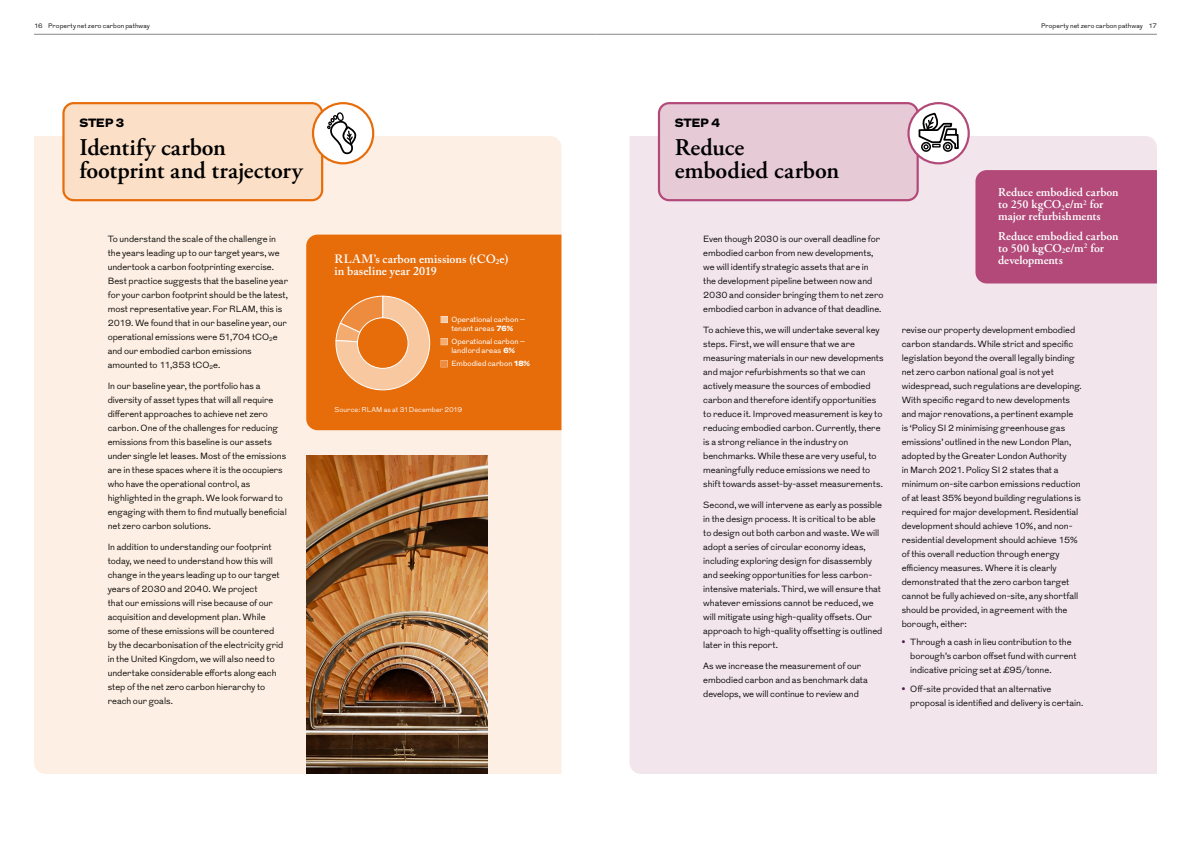
<style>
.page{position:relative;width:1191px;height:842px;background:#fff}
.page>*{position:absolute;margin:0;border:0;box-sizing:border-box;transform-origin:0 0}
.Other_Heads_Serif_10{font:600 24px/23px "Adobe Garamond Pro";letter-spacing:-.005em;color:#000}
.t1{font:600 12px/12px "Adobe Garamond Pro";color:#fff}
.Chart_Head_Bold_100K{font:600 12px/12px "Adobe Caslon Pro";letter-spacing:.005em;color:#fff}
.t2{font:900 12px "Grot";letter-spacing:-.005em;color:#000}
.Paper_Body_Light_100{font:300 9px/14px "Grot";letter-spacing:-.005em;color:#000}
.t3{font:7.5px/9px "Grot";letter-spacing:.01em;color:#fff}
.Footnote_Text_100K{font:300 7px "Grot";letter-spacing:.005em;color:#fff}
.t4{font:300 6.5px "Grot";letter-spacing:.015em;color:#000}
.s1{font-weight:900}
.s2{font-weight:700;color:#4a1c51}
</style>
<div class="page">
<div style="left:34px;top:136px;width:527px;height:638px;background:#fdefe3"></div>
<div style="left:629px;top:136px;width:528px;height:638px;background:#f2e5ec"></div>
<div style="left:306px;top:235px;width:255px;height:195px;background:#e76c0a"></div>
<img style="left:306px;top:456px;width:182px;height:318px">
<div style="left:975px;top:170px;width:182px;height:113px;background:#b24979"></div>
<svg style="left:335px;top:296px;width:41px;height:48px"></svg>
<svg style="left:336px;top:296px;width:94px;height:94px;background:#f6bf93"></svg>
<div style="left:357px;top:318px;width:51px;height:50px;background:#e76c0a;border-radius:50%"></div>
<div style="left:357px;top:317px;width:51px;height:52px;border:1px solid #fff;border-radius:50%"></div>
<svg style="left:440px;top:316px;width:7px;height:7px"></svg>
<svg style="left:440px;top:360px;width:7px;height:7px"></svg>
<svg style="left:440px;top:338px;width:7px;height:7px"></svg>
<div style="left:63px;top:103px;width:259px;height:97px;background:#fbdfc6;border-radius:10px"></div>
<div style="left:62px;top:102px;width:261px;height:99px;border:2px solid #e76c0a;border-radius:10px"></div>
<div style="left:659px;top:103px;width:258px;height:97px;background:#e6cbd7;border-radius:10px"></div>
<div style="left:658px;top:102px;width:260px;height:99px;border:2px solid #b24979;border-radius:10px"></div>
<div style="left:313px;top:103px;width:60px;height:60px;background:#fff;border-radius:50%"></div>
<svg style="left:327px;top:112px;width:29px;height:52px"></svg>
<div style="left:312px;top:102px;width:62px;height:62px;border:2px solid #e76c0a;border-radius:50%"></div>
<svg style="left:908px;top:103px;width:60px;height:60px"></svg>
<div style="left:921px;top:142px;width:10px;height:10px;border:2px solid #000;border-radius:50%"></div>
<div style="left:942px;top:142px;width:10px;height:10px;border:2px solid #000;border-radius:50%"></div>
<svg style="left:917px;top:114px;width:42px;height:36px"></svg>
<div style="left:907px;top:102px;width:62px;height:62px;border:2px solid #b24979;border-radius:50%"></div>
<hr style="left:34px;top:34px;width:561px;height:1px;background:#878787">
<hr style="left:595px;top:34px;width:562px;height:1px;background:#878787">
<p class="t4" style="left:34px;top:21px;width:117px">16 Property net zero carbon pathway</p>
<p class="t4" style="left:1041px;top:21px;width:117px">Property net zero carbon pathway 17</p>
<p class="t2" style="left:79px;top:115px;width:46px">STEP 3</p>
<p class="Other_Heads_Serif_10" style="left:79px;top:136px;width:225px">Identify carbon footprint and trajectory</p>
<p class="Paper_Body_Light_100" style="left:108px;top:232px;width:182px">To understand the scale of the challenge in the years leading up to our target years, we undertook a carbon footprinting exercise.<br>Best practice suggests that the baseline year for your carbon footprint should be the latest, most representative year. For RLAM, this is 2019. We found that in our baseline year, our operational emissions were 51,704 tCO<sub>2</sub>e and our embodied carbon emissions amounted to 11,353 tCO<sub>2</sub>e.</p>
<p class="Paper_Body_Light_100" style="left:108px;top:379px;width:181px">In our baseline year, the portfolio has a diversity of asset types that will all require different approaches to achieve net zero carbon. One of the challenges for reducing emissions from this baseline is our assets under single let leases. Most of the emissions are in these spaces where it is the occupiers who have the operational control, as highlighted in the graph. We look forward to engaging with them to find mutually beneficial net zero carbon solutions.</p>
<p class="Paper_Body_Light_100" style="left:108px;top:540px;width:177px">In addition to understanding our footprint today, we need to understand how this will change in the years leading up to our target years of 2030 and 2040. We project<br>that our emissions will rise because of our acquisition and development plan. While some of these emissions will be countered by the decarbonisation of the electricity grid in the United Kingdom, we will also need to undertake considerable efforts along each step of the net zero carbon hierarchy to reach our goals.</p>
<p class="Chart_Head_Bold_100K" style="left:334px;top:253px;width:175px">RLAM’s carbon emissions (tCO<sub>2</sub>e) in baseline year 2019</p>
<p class="t3" style="left:451px;top:316px;width:75px">Operational carbon – tenant areas <span class="s1">76%</span></p>
<p class="t3" style="left:451px;top:338px;width:75px">Operational carbon – landlord areas <span class="s1">6%</span></p>
<p class="t3" style="left:451px;top:360px;width:80px">Embodied carbon <span class="s1">18%</span></p>
<p class="Footnote_Text_100K" style="left:334px;top:405px;width:129px">Source: RLAM as at 31 December 2019</p>
<p class="t2" style="left:675px;top:115px;width:46px">STEP 4</p>
<p class="Other_Heads_Serif_10" style="left:675px;top:136px;width:166px">Reduce embodied carbon</p>
<p class="Paper_Body_Light_100" style="left:703px;top:232px;width:182px">Even though 2030 is our overall deadline for embodied carbon from new developments, we will identify strategic assets that are in the development pipeline between now and 2030 and consider bringing them to net zero embodied carbon in advance of that deadline.</p>
<p class="Paper_Body_Light_100" style="left:703px;top:323px;width:182px">To achieve this, we will undertake several key steps. First, we will ensure that we are measuring materials in our new developments and major refurbishments so that we can actively measure the sources of embodied carbon and therefore identify opportunities to reduce it. Improved measurement is key to reducing embodied carbon. Currently, there is a strong reliance in the industry on benchmarks. While these are very useful, to meaningfully reduce emissions we need to shift towards asset-by-asset measurements.</p>
<p class="Paper_Body_Light_100" style="left:703px;top:498px;width:181px">Second, we will intervene as early as possible in the design process. It is critical to be able to design out both carbon and waste. We will adopt a series of circular economy ideas, including exploring design for disassembly and seeking opportunities for less carbon&shy;intensive materials. Third, we will ensure that whatever emissions cannot be reduced, we will mitigate using high-quality offsets. Our approach to high-quality offsetting is outlined later in this report.</p>
<p class="Paper_Body_Light_100" style="left:703px;top:659px;width:166px">As we increase the measurement of our embodied carbon and as benchmark data develops, we will continue to review and</p>
<p class="t1" style="left:998px;top:187px;width:122px">Reduce embodied carbon to 250 kgCO<sub>2</sub>e/m<sup>2</sup> for major refurbishments</p>
<p class="t1" style="left:998px;top:230px;width:122px">Reduce embodied carbon to 500 kgCO<sub>2</sub>e/m<sup>2</sup> for developments</p>
<p class="Paper_Body_Light_100" style="left:901px;top:323px;width:181px">revise our property development embodied carbon standards. While strict and specific legislation beyond the overall legally binding net zero carbon national goal is not yet widespread, such regulations are developing.<br>With specific regard to new developments and major renovations, a pertinent example is ‘Policy SI 2 minimising greenhouse gas emissions’ outlined in the new London Plan, adopted by the Greater London Authority<br>in March 2021. Policy SI 2 states that a minimum on-site carbon emissions reduction of at least 35% beyond building regulations is required for major development. Residential development should achieve 10%, and non&shy;residential development should achieve 15% of this overall reduction through energy efficiency measures. Where it is clearly demonstrated that the zero carbon target cannot be fully achieved on-site, any shortfall should be provided, in agreement with the borough, either:</p>
<p class="Paper_Body_Light_100" style="left:910px;top:635px;width:168px;text-indent:-9px"><span class="s2">•</span> Through a cash in lieu contribution to the borough’s carbon offset fund with current indicative pricing set at £95/tonne.</p>
<p class="Paper_Body_Light_100" style="left:910px;top:682px;width:174px;text-indent:-9px"><span class="s2">•</span> Off-site provided that an alternative proposal is identified and delivery is certain.</p>
</div>
